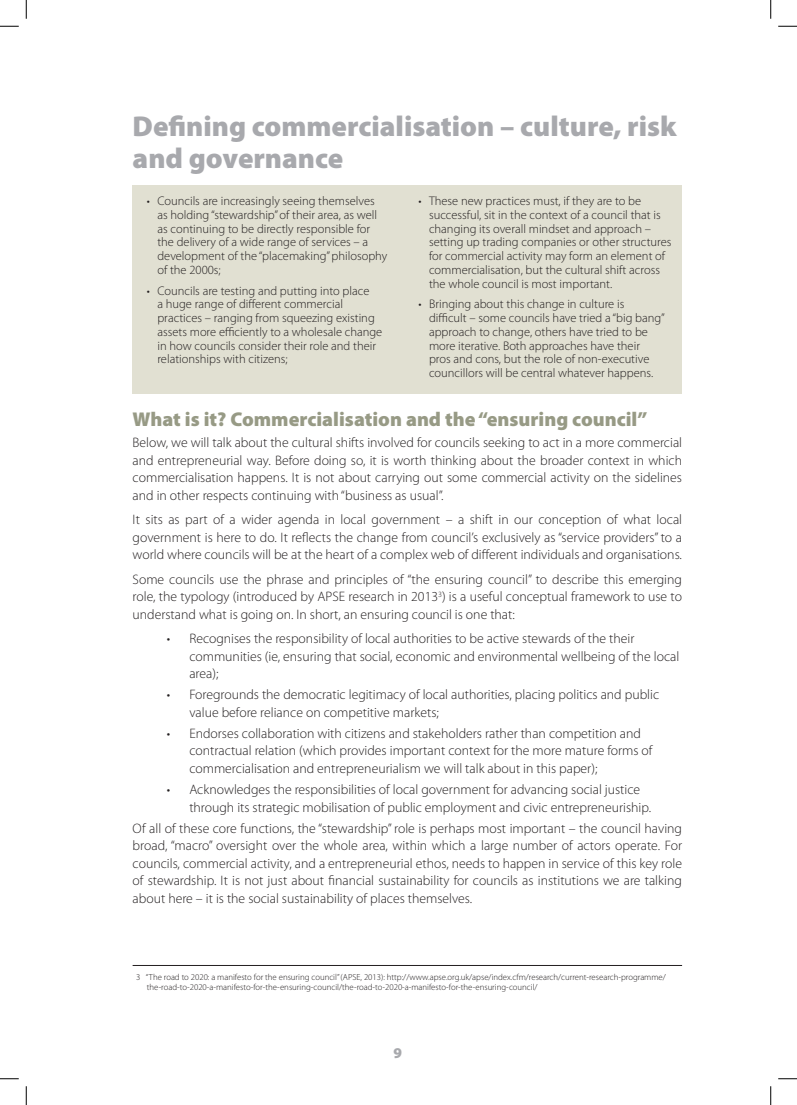
<style>
.page{position:relative;width:797px;height:1105px;background:#fff}
.page>*{position:absolute;margin:0;border:0;box-sizing:border-box;transform-origin:0 0}
.t1{font:900 28.75px/31.2px "Myriad Pro";color:#a8a9ad}
.t2{font:900 20px "Myriad Pro";color:#979a85}
.t3{font:900 15px "Myriad Pro";color:#a8a9ad}
.t4{font:300 13.75px/17.5px "Myriad Pro";color:#231f20;text-align:justify}
.t5{font:300 12.5px/13.8px "Myriad Pro";color:#231f20}
.t6{font:300 8.75px/10.5px "Myriad Pro";color:#231f20}
</style>
<div class="page">
<div style="left:133px;top:185px;width:549px;height:208px;background:#e1e0d2"></div>
<hr style="left:133px;top:965px;width:549px;height:1px;background:#231f20">
<svg style="left:0;top:25px;width:19px;height:2px"></svg>
<svg style="left:778px;top:25px;width:19px;height:2px"></svg>
<svg style="left:0;top:1078px;width:19px;height:1px"></svg>
<svg style="left:778px;top:1078px;width:19px;height:1px"></svg>
<svg style="left:25px;top:0;width:2px;height:19px"></svg>
<svg style="left:25px;top:1086px;width:2px;height:19px"></svg>
<svg style="left:770px;top:0;width:1px;height:19px"></svg>
<svg style="left:770px;top:1086px;width:1px;height:19px"></svg>
<h1 class="t1" style="left:133px;top:111px;width:545px">Defining commercialisation – culture, risk and governance</h1>
<p class="t5" style="left:157px;top:194px;width:231px;text-indent:-11px">• Councils are increasingly seeing themselves as holding “stewardship” of their area, as well as continuing to be directly responsible for the delivery of a wide range of services – a development of the “placemaking” philosophy of the 2000s;</p>
<p class="t5" style="left:157px;top:284px;width:226px;text-indent:-11px">• Councils are testing and putting into place<br>a huge range of different commercial practices – ranging from squeezing existing assets more efficiently to a wholesale change in how councils consider their role and their relationships with citizens;</p>
<p class="t5" style="left:429px;top:194px;width:244px;text-indent:-11px">• These new practices must, if they are to be successful, sit in the context of a council that is changing its overall mindset and approach – setting up trading companies or other structures for commercial activity may form an element of commercialisation, but the cultural shift across the whole council is most important.</p>
<p class="t5" style="left:429px;top:298px;width:237px;text-indent:-11px">• Bringing about this change in culture is difficult – some councils have tried a “big bang” approach to change, others have tried to be more iterative. Both approaches have their pros and cons, but the role of non-executive councillors will be central whatever happens.</p>
<h2 class="t2" style="left:133px;top:408px;width:516px">What is it? Commercialisation and the “ensuring council”</h2>
<p class="t4" style="left:133px;top:434px;width:551px">Below, we will talk about the cultural shifts involved for councils seeking to act in a more commercial and entrepreneurial way. Before doing so, it is worth thinking about the broader context in which commercialisation happens. It is not about carrying out some commercial activity on the sidelines and in other respects continuing with “business as usual”.</p>
<p class="t4" style="left:133px;top:511px;width:551px">It sits as part of a wider agenda in local government – a shift in our conception of what local government is here to do. It reflects the change from council’s exclusively as “service providers” to a world where councils will be at the heart of a complex web of different individuals and organisations.</p>
<p class="t4" style="left:133px;top:571px;width:551px">Some councils use the phrase and principles of “the ensuring council” to describe this emerging role, the typology (introduced by APSE research in 2013<sup>3</sup>) is a useful conceptual framework to use to understand what is going on. In short, an ensuring council is one that:</p>
<p class="t4" style="left:189px;top:630px;width:491px;text-align:left;text-indent:-22px">• Recognises the responsibility of local authorities to be active stewards of the their communities (ie, ensuring that social, economic and environmental wellbeing of the local area);</p>
<p class="t4" style="left:189px;top:686px;width:471px;text-indent:-22px">• Foregrounds the democratic legitimacy of local authorities, placing politics and public value before reliance on competitive markets;</p>
<p class="t4" style="left:189px;top:725px;width:464px;text-align:left;text-indent:-22px">• Endorses collaboration with citizens and stakeholders rather than competition and contractual relation (which provides important context for the more mature forms of commercialisation and entrepreneurialism we will talk about in this paper);</p>
<p class="t4" style="left:189px;top:781px;width:463px;text-indent:-22px">• Acknowledges the responsibilities of local government for advancing social justice through its strategic mobilisation of public employment and civic entrepreneuriship.</p>
<p class="t4" style="left:133px;top:819px;width:551px">Of all of these core functions, the “stewardship” role is perhaps most important – the council having broad, “macro” oversight over the whole area, within which a large number of actors operate. For councils, commercial activity, and a entrepreneurial ethos, needs to happen in service of this key role of stewardship. It is not just about financial sustainability for councils as institutions we are talking about here – it is the social sustainability of places themselves.</p>
<p class="t6" style="left:147px;top:972px;width:520px;text-indent:-11px">3 “The road to 2020: a manifesto for the ensuring council” (APSE, 2013): http://www.apse.org.uk/apse/index.cfm/research/current-research-programme/ the-road-to-2020-a-manifesto-for-the-ensuring-council/the-road-to-2020-a-manifesto-for-the-ensuring-council/</p>
<p class="t3" style="left:393px;top:1044px;width:10px">9</p>
</div>
